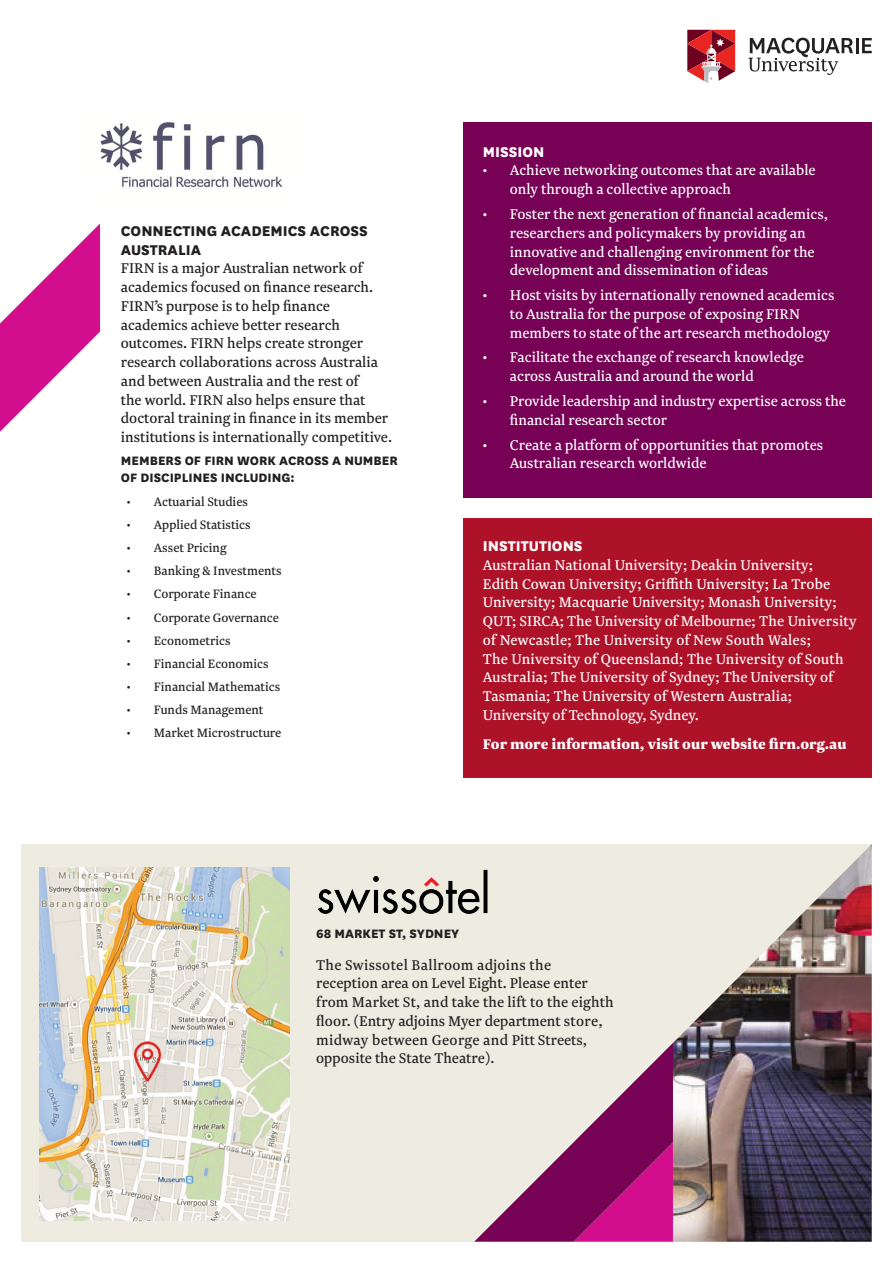
<style>
.page{position:relative;width:893px;height:1263px;background:#fff}
.page>*{position:absolute;margin:0;border:0;box-sizing:border-box;transform-origin:0 0}
._3_-_Body_copy{font:16.5px/18.8px "Newzald";color:#fff}
._3_-_Body_copy-2{font:16.5px/18.8px "Newzald";color:#231f20}
._3_-_Body_copy-3{font:900 16.5px "Newzald";color:#fff}
._2_-_Subhead_LVL1{font:800 16.5px/18.8px "National";color:#231f20}
._2_-_Subhead_LVL1-2{font:800 16.5px "National";color:#fff}
.t1{font:14.25px "Newzald";color:#231f20}
._2_-_Subhead_LVL2{font:800 14.25px/17.1px "National";color:#231f20}
._3_-_Subhead_LVL2{font:800 14.25px "National";color:#231f20}
</style>
<div class="page">
<img style="left:100px;top:122px;width:183px;height:66px">
<svg style="left:0;top:223px;width:100px;height:209px"></svg>
<div style="left:463px;top:519px;width:409px;height:259px;background:#ae1229"></div>
<div style="left:21px;top:844px;width:851px;height:398px;background:#eeebe0"></div>
<svg style="left:748px;top:38px;width:124px;height:37px"></svg>
<svg style="left:687px;top:30px;width:48px;height:53px"></svg>
<svg style="left:474px;top:1043px;width:199px;height:199px"></svg>
<img style="left:673px;top:844px;width:199px;height:398px">
<img style="left:39px;top:868px;width:251px;height:352px">
<img style="left:318px;top:869px;width:170px;height:45px">
<div style="left:463px;top:122px;width:409px;height:375px;background:#760155"></div>
<p class="_2_-_Subhead_LVL1" style="left:121px;top:220px;width:248px">CONNECTING ACADEMICS ACROSS<br>AUSTRALIA</p>
<p class="_3_-_Body_copy-2" style="left:121px;top:259px;width:273px">FIRN is a major Australian network of academics focused on finance research.<br>FIRN’s purpose is to help finance academics achieve better research outcomes. FIRN helps create stronger research collaborations across Australia and between Australia and the rest of<br>the world. FIRN also helps ensure that doctoral training in finance in its member institutions is internationally competitive.</p>
<p class="_2_-_Subhead_LVL2" style="left:121px;top:451px;width:279px">MEMBERS OF FIRN WORK ACROSS A NUMBER<br>OF DISCIPLINES INCLUDING:</p>
<p class="t1" style="left:127px;top:493px;width:123px">• Actuarial Studies</p>
<p class="t1" style="left:127px;top:516px;width:125px">• Applied Statistics</p>
<p class="t1" style="left:127px;top:539px;width:101px">• Asset Pricing</p>
<p class="t1" style="left:127px;top:562px;width:156px">• Banking &amp; Investments</p>
<p class="t1" style="left:127px;top:585px;width:131px">• Corporate Finance</p>
<p class="t1" style="left:127px;top:609px;width:154px">• Corporate Governance</p>
<p class="t1" style="left:127px;top:632px;width:105px">• Econometrics</p>
<p class="t1" style="left:127px;top:655px;width:143px">• Financial Economics</p>
<p class="t1" style="left:127px;top:678px;width:155px">• Financial Mathematics</p>
<p class="t1" style="left:127px;top:701px;width:138px">• Funds Management</p>
<p class="t1" style="left:127px;top:724px;width:156px">• Market Microstructure</p>
<p class="_2_-_Subhead_LVL1-2" style="left:483px;top:140px;width:63px">MISSION</p>
<p class="_3_-_Body_copy" style="left:510px;top:161px;width:307px;text-indent:-27px">• Achieve networking outcomes that are available only through a collective approach</p>
<p class="_3_-_Body_copy" style="left:510px;top:204px;width:320px;text-indent:-27px">• Foster the next generation of financial academics, researchers and policymakers by providing an innovative and challenging environment for the development and dissemination of ideas</p>
<p class="_3_-_Body_copy" style="left:510px;top:285px;width:326px;text-indent:-27px">• Host visits by internationally renowned academics to Australia for the purpose of exposing FIRN members to state of the art research methodology</p>
<p class="_3_-_Body_copy" style="left:510px;top:348px;width:295px;text-indent:-27px">• Facilitate the exchange of research knowledge across Australia and around the world</p>
<p class="_3_-_Body_copy" style="left:510px;top:391px;width:338px;text-indent:-27px">• Provide leadership and industry expertise across the financial research sector</p>
<p class="_3_-_Body_copy" style="left:510px;top:435px;width:315px;text-indent:-27px">• Create a platform of opportunities that promotes<br>Australian research worldwide</p>
<p class="_2_-_Subhead_LVL1-2" style="left:483px;top:534px;width:101px">INSTITUTIONS</p>
<p class="_3_-_Body_copy" style="left:483px;top:555px;width:375px">Australian National University; Deakin University;<br>Edith Cowan University; Griffith University; La Trobe University; Macquarie University; Monash University; QUT; SIRCA; The University of Melbourne; The University of Newcastle; The University of New South Wales;<br>The University of Queensland; The University of South Australia; The University of Sydney; The University of Tasmania; The University of Western Australia; University of Technology, Sydney.</p>
<p class="_3_-_Body_copy-3" style="left:483px;top:733px;width:365px">For more information, visit our website firn.org.au</p>
<p class="_3_-_Subhead_LVL2" style="left:316px;top:923px;width:145px">68 MARKET ST, SYDNEY</p>
<p class="_3_-_Body_copy-2" style="left:316px;top:955px;width:299px">The Swissotel Ballroom adjoins the reception area on Level Eight. Please enter from Market St, and take the lift to the eighth floor. (Entry adjoins Myer department store, midway between George and Pitt Streets, opposite the State Theatre).</p>
</div>
